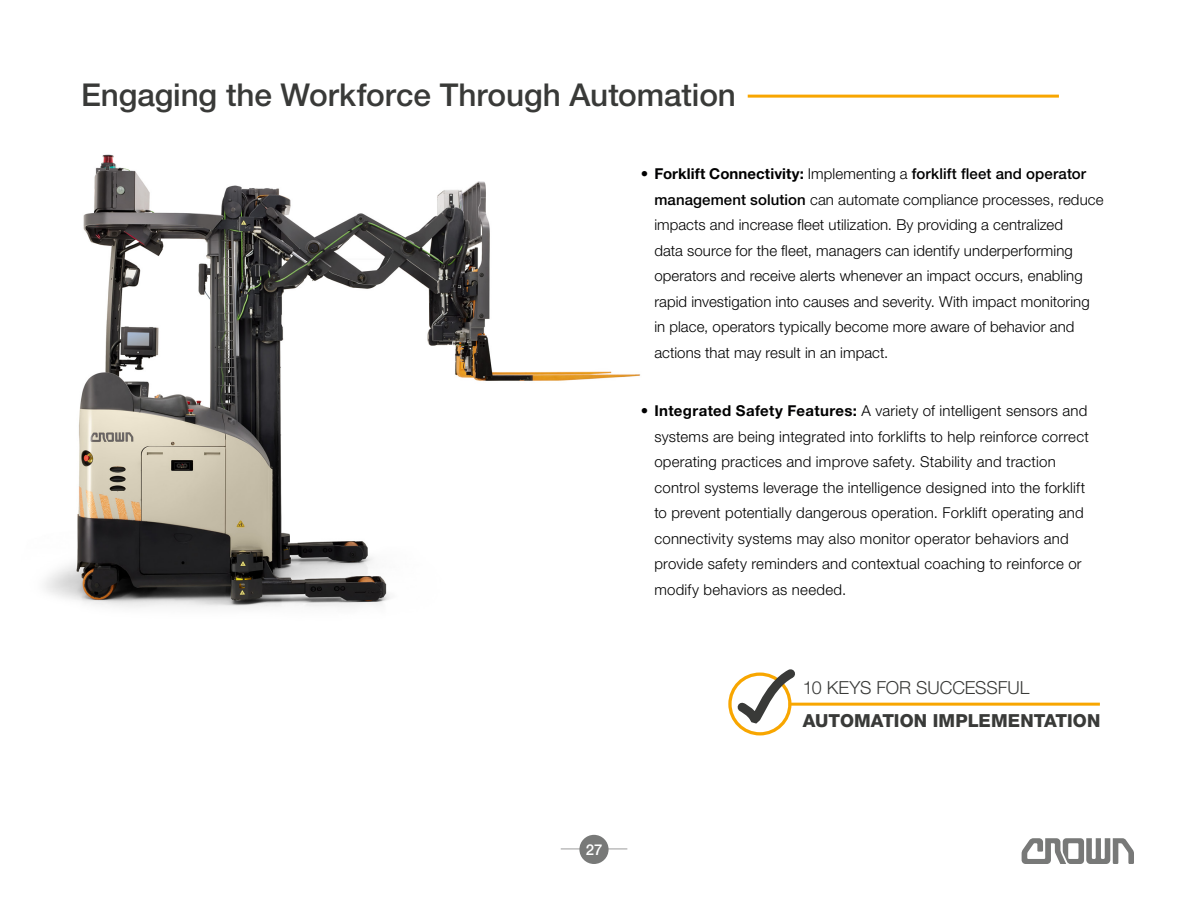
<style>
.page{position:relative;width:1188px;height:918px;background:#fff}
.page>*{position:absolute;margin:0;border:0;box-sizing:border-box;transform-origin:0 0}
.t1{font:500 31.5px "Helvetica Neue LT Std";letter-spacing:-.005em;color:#393a38}
.t2{font:800 18px "Helvetica Neue LT Std";color:#393a38}
.t3{font:300 18px "Helvetica Neue LT Std";letter-spacing:-.005em;color:#393a38}
.t4{font:300 15px/25.5px "Helvetica Neue LT Std";letter-spacing:.01em;color:#000001}
.t5{font:500 15px "Helvetica Neue LT Std";color:#fff}
.s1{font-weight:700}
.s2{font-weight:500}
</style>
<div class="page">
<img style="left:44px;top:154px;width:596px;height:454px">
<hr style="left:748px;top:95px;width:311px;height:3px;background:#f8a600">
<hr style="left:789px;top:703px;width:311px;height:3px;background:#f8a600">
<div style="left:728px;top:673px;width:63px;height:62px;border:3px solid #f8a600;border-radius:50%"></div>
<svg style="left:733px;top:669px;width:70px;height:67px"></svg>
<svg style="left:561px;top:849px;width:18px;height:1px"></svg>
<svg style="left:609px;top:849px;width:18px;height:1px"></svg>
<div style="left:579px;top:835px;width:30px;height:29px;background:#787978;border-radius:50%"></div>
<svg style="left:1022px;top:838px;width:112px;height:26px"></svg>
<h1 class="t1" style="left:81px;top:76px;width:657px">Engaging the Workforce Through Automation</h1>
<p class="t4" style="left:654px;top:161px;width:451px;text-indent:-14px"><span class="s1">• Forklift Connectivity:</span> Implementing a <span class="s2">forklift fleet and operator management solution</span> can automate compliance processes, reduce impacts and increase fleet utilization. By providing a centralized<br>data source for the fleet, managers can identify underperforming operators and receive alerts whenever an impact occurs, enabling rapid investigation into causes and severity. With impact monitoring in place, operators typically become more aware of behavior and actions that may result in an impact.</p>
<p class="t4" style="left:654px;top:398px;width:436px;text-indent:-14px"><span class="s1">• Integrated Safety Features:</span> A variety of intelligent sensors and systems are being integrated into forklifts to help reinforce correct operating practices and improve safety. Stability and traction control systems leverage the intelligence designed into the forklift to prevent potentially dangerous operation. Forklift operating and connectivity systems may also monitor operator behaviors and provide safety reminders and contextual coaching to reinforce or modify behaviors as needed.</p>
<p class="t5" style="left:586px;top:840px;width:18px">27</p>
<p class="t3" style="left:803px;top:677px;width:228px">10 KEYS FOR SUCCESSFUL</p>
<p class="t2" style="left:803px;top:710px;width:299px">AUTOMATION IMPLEMENTATION</p>
</div>
